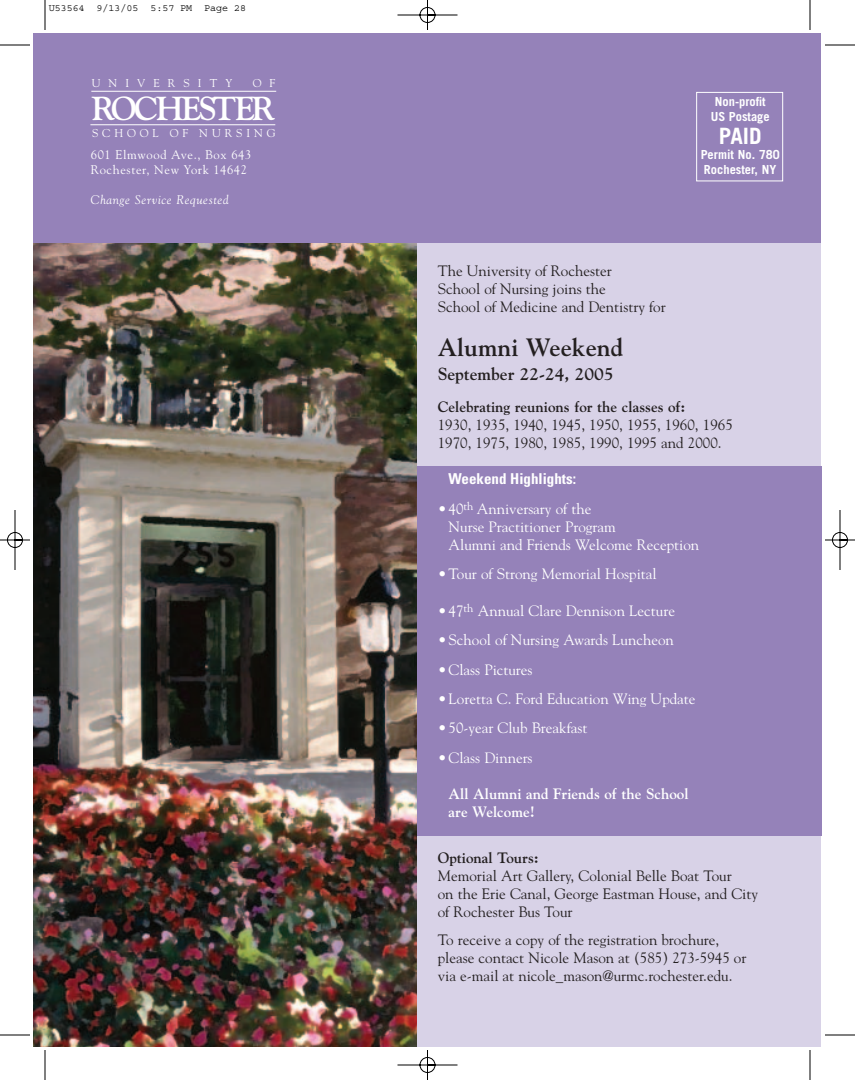
<style>
.page{position:relative;width:855px;height:1080px;background:#fff}
.page>*{position:absolute;margin:0;border:0;box-sizing:border-box;transform-origin:0 0}
.t1{font:700 33.12px "Goudy";letter-spacing:-.09em;color:#fff}
.t2{font:700 25px "Goudy";color:#231f20}
.t3{font:700 22.5px "Trade Gothic";color:#fff}
.t4{font:700 17.5px "Goudy";color:#231f20}
.t5{font:15px/18px "Goudy";color:#231f20}
.t6{font:15px/18px "Goudy";color:#fff}
.t7{font:700 15px "Goudy";color:#231f20}
.t8{font:700 15px/18px "Goudy";color:#fff}
.t9{font:700 condensed 15px "Univers";color:#fff}
.t10{font:12.5px/15px "Goudy";letter-spacing:.05em;color:#fff}
.t11{font:700 12.5px/15px "Trade Gothic";color:#fff;text-align:center}
.t12{font:italic 12.5px "Goudy";letter-spacing:.05em;color:#fff}
.t13{font:11.38px "Goudy";letter-spacing:.345em;color:#fff}
.t14{font:11.38px "Goudy";letter-spacing:.71em;color:#fff}
.t15{font:10px "Courier";color:#000}
</style>
<div class="page">
<img style="left:0;top:0;width:855px;height:1080px">
<p class="t15" style="left:49px;top:5px;width:199px">U53564 9/13/05 5:57 PM Page 28</p>
<p class="t14" style="left:92px;top:78px;width:142px">UNIVERSITY</p>
<p class="t13" style="left:253px;top:78px;width:24px">O F</p>
<h1 class="t1" style="left:92px;top:95px;width:186px">ROCHESTER</h1>
<p class="t13" style="left:92px;top:128px;width:185px">SCHOOL OF NURSING</p>
<p class="t10" style="left:91px;top:148px;width:162px">601 Elmwood Ave., Box 643<br>Rochester, New York 14642</p>
<p class="t12" style="left:91px;top:194px;width:139px">Change Service Requested</p>
<p class="t11" style="left:711px;top:95px;width:61px">Non-profit<br>US Postage</p>
<h3 class="t3" style="left:719px;top:127px;width:44px">PAID</h3>
<p class="t11" style="left:701px;top:148px;width:81px;text-align:left">Permit No. 780<br>Rochester, NY</p>
<p class="t5" style="left:438px;top:263px;width:230px">The University of Rochester<br>School of Nursing joins the<br>School of Medicine and Dentistry for</p>
<h2 class="t2" style="left:438px;top:337px;width:187px">Alumni Weekend</h2>
<p class="t4" style="left:438px;top:367px;width:177px">September 22-24, 2005</p>
<p class="t7" style="left:438px;top:401px;width:249px">Celebrating reunions for the classes of:</p>
<p class="t5" style="left:438px;top:417px;width:297px">1930, 1935, 1940, 1945, 1950, 1955, 1960, 1965<br>1970, 1975, 1980, 1985, 1990, 1995 and 2000.</p>
<p class="t9" style="left:449px;top:473px;width:129px">Weekend Highlights:</p>
<p class="t6" style="left:449px;top:501px;width:252px;text-indent:-11px">•40<sup>th</sup> Anniversary of the<br>Nurse Practitioner Program<br>Alumni and Friends Welcome Reception</p>
<p class="t6" style="left:438px;top:566px;width:220px">•Tour of Strong Memorial Hospital</p>
<p class="t6" style="left:438px;top:603px;width:239px">•47<sup>th</sup> Annual Clare Dennison Lecture</p>
<p class="t6" style="left:438px;top:632px;width:238px">•School of Nursing Awards Luncheon</p>
<p class="t6" style="left:438px;top:662px;width:96px">•Class Pictures</p>
<p class="t6" style="left:438px;top:691px;width:259px">•Loretta C. Ford Education Wing Update</p>
<p class="t6" style="left:438px;top:720px;width:151px">•50-year Club Breakfast</p>
<p class="t6" style="left:438px;top:750px;width:96px">•Class Dinners</p>
<p class="t8" style="left:449px;top:786px;width:242px">All Alumni and Friends of the School are Welcome!</p>
<p class="t7" style="left:438px;top:852px;width:103px">Optional Tours:</p>
<p class="t5" style="left:438px;top:868px;width:322px">Memorial Art Gallery, Colonial Belle Boat Tour<br>on the Erie Canal, George Eastman House, and City of Rochester Bus Tour</p>
<p class="t5" style="left:438px;top:932px;width:310px">To receive a copy of the registration brochure, please contact Nicole Mason at (585) 273-5945 or via e-mail at nicole_mason@urmc.rochester.edu.</p>
</div>
